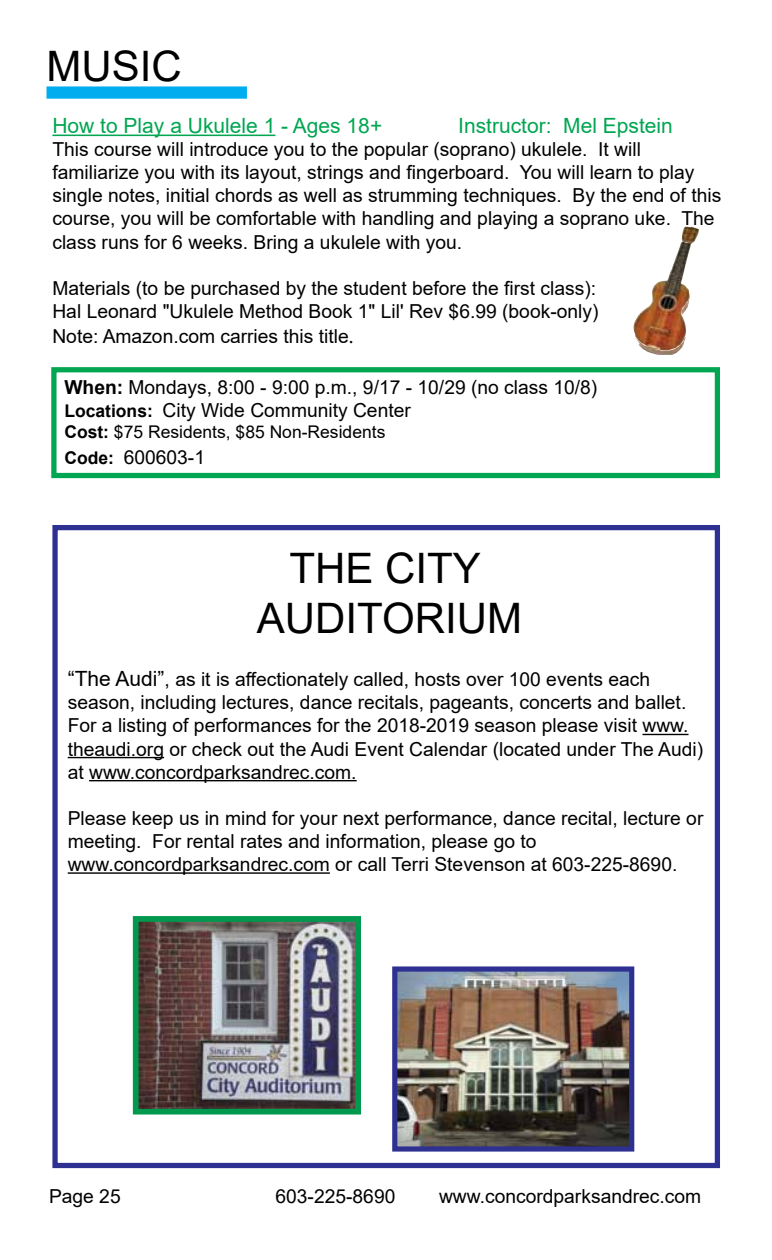
<style>
.page{position:relative;width:772px;height:1260px;background:#fff}
.page>*{position:absolute;margin:0;border:0;box-sizing:border-box;transform-origin:0 0}
.t1{font:42px/50.4px "Arial";color:#000;text-align:center}
.t2{font:21px "Arial";color:#00a651}
.t3{font:19.25px/23.1px "Arial";color:#000}
.t4{font:17.5px "Arial";color:#000}
.s1{font-family:"Minion Pro";font-size:21px}
.s2{font-weight:700}
.s3{font-weight:700;font-size:17.5px}
.s4{font-size:21px}
</style>
<div class="page">
<div style="left:52px;top:525px;width:668px;height:643px;border:5px solid #2e3092"></div>
<hr style="left:52px;top:135px;width:223px;height:1px;background:#00a651">
<img style="left:633px;top:227px;width:66px;height:128px">
<div style="left:47px;top:86px;width:200px;height:13px;background:#00aeef"></div>
<div style="left:51px;top:367px;width:669px;height:111px;border:5px solid #00a651"></div>
<hr style="left:642px;top:734px;width:46px;height:1px;background:#000">
<hr style="left:68px;top:757px;width:96px;height:1px;background:#000">
<hr style="left:89px;top:780px;width:268px;height:1px;background:#000">
<hr style="left:68px;top:872px;width:262px;height:2px;background:#000">
<img style="left:398px;top:972px;width:230px;height:174px">
<div style="left:392px;top:966px;width:242px;height:186px;border:5px solid #2e3092"></div>
<img style="left:140px;top:923px;width:214px;height:185px">
<div style="left:133px;top:916px;width:228px;height:199px;border:6px solid #00994e"></div>
<h1 class="t1" style="left:47px;top:41px;width:137px">MUSIC</h1>
<p class="t2" style="left:52px;top:111px;width:331px">How to Play a Ukulele 1 - Ages 18+</p>
<p class="t2" style="left:458px;top:111px;width:216px">Instructor: Mel Epstein</p>
<p class="t3" style="left:52px;top:138px;width:670px">This course will introduce you to the popular (soprano) ukulele. It will familiarize you with its layout, strings and fingerboard. You will learn to play single notes, initial chords as well as strumming techniques. By the end of this course, you will be comfortable with handling and playing a soprano uke. The class runs for 6 weeks. Bring a ukulele with you.</p>
<p class="t3" style="left:52px;top:276px;width:547px">Materials (to be purchased by the student before the first class):<br>Hal Leonard "Ukulele Method Book 1" Lil' Rev $6.99 (book-only)</p>
<p class="t3" style="left:52px;top:325px;width:303px">Note: Amazon.com carries this title<span class="s1">.</span></p>
<p class="t3" style="left:64px;top:376px;width:534px"><span class="s2">When:</span> Mondays, 8:00 - 9:00 p.m., 9/17 - 10/29 (no class 10/8)<br><span class="s3">Locations:</span> City Wide Community Center</p>
<p class="t4" style="left:64px;top:420px;width:322px"><span class="s2">Cost:</span> $75 Residents, $85 Non-Residents</p>
<p class="t3" style="left:64px;top:445px;width:142px"><span class="s3">Code:</span> 600603-1</p>
<h1 class="t1" style="left:257px;top:542px;width:267px">THE CITY<br>AUDITORIUM</h1>
<p class="t3" style="left:68px;top:668px;width:637px"><span class="s4">“The Audi”</span>, as it is affectionately called, hosts over 100 events each season, including lectures, dance recitals, pageants, concerts and ballet.<br>For a listing of performances for the 2018-2019 season please visit www. theaudi.org or check out the Audi Event Calendar (located under The Audi) at www.concordparksandrec.com.</p>
<p class="t3" style="left:68px;top:806px;width:637px">Please keep us in mind for your next performance, dance recital, lecture or meeting. For rental rates and information, please go to www.concordparksandrec.com or call Terri Stevenson at 603-225-8690.</p>
<p class="t3" style="left:49px;top:1185px;width:73px">Page 25</p>
<p class="t3" style="left:275px;top:1185px;width:121px">603-225-8690</p>
<p class="t3" style="left:439px;top:1185px;width:264px">www.concordparksandrec.com</p>
</div>
